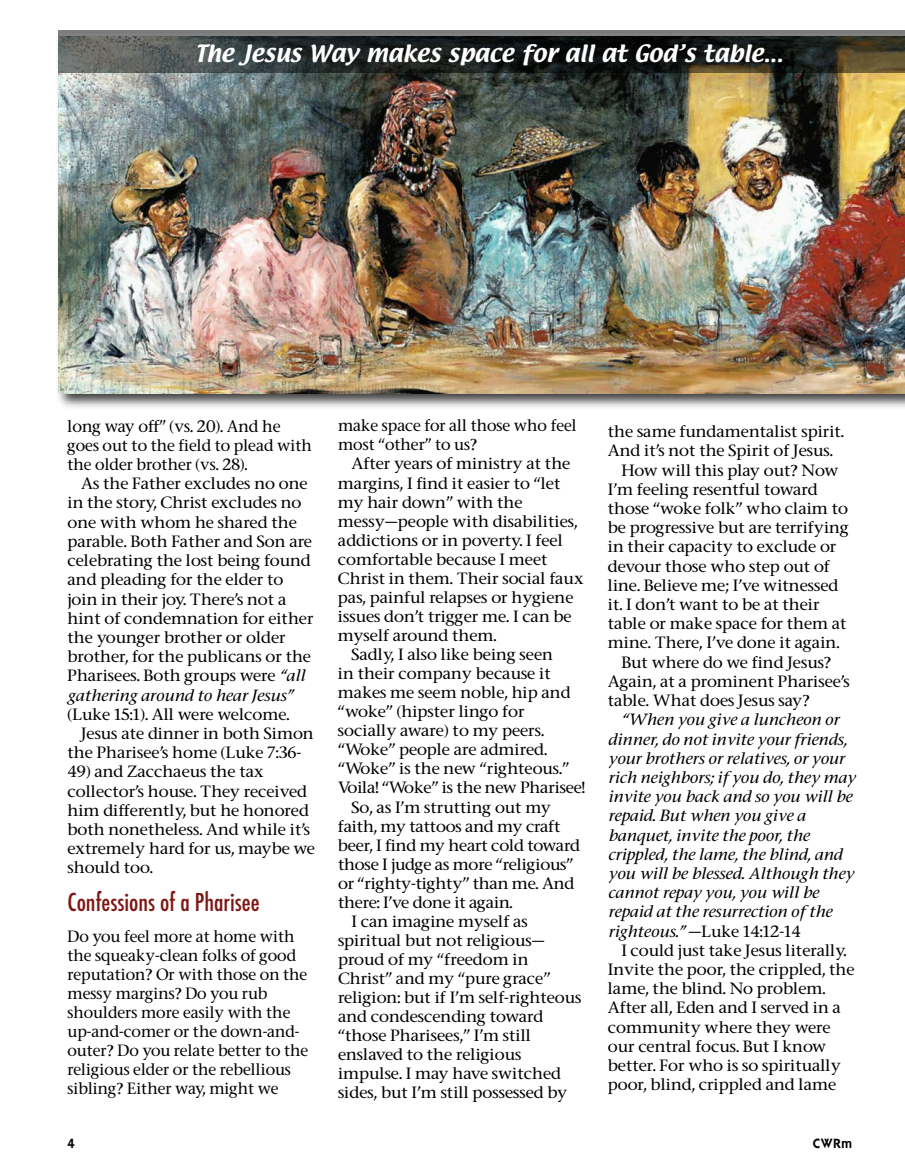
<style>
.page{position:relative;width:905px;height:1175px;background:#fff}
.page>*{position:absolute;margin:0;border:0;box-sizing:border-box;transform-origin:0 0}
.t1{font:500 condensed 24px "Futura";color:#7e1713}
.t2{font:21px "Textile";color:#fefefe;scale:1.05 1}
.t3{font:500 15.75px "Stone Serif";color:#000}
.t4{font:500 15.45px/19.2px "Stone Serif";color:#000;scale:1.05 1}
.t5{font:500 15.45px/19px "Stone Serif";color:#000}
.t6{font:italic 500 15.45px/19.2px "Stone Serif";color:#000;scale:1.05 1}
.t7{font:600 13.5px "ITC Kabel Std";color:#000}
.s1{font-style:italic}
.s2{font-style:normal}
</style>
<div class="page">
<img style="left:58px;top:30px;width:846px;height:377px">
<img style="left:59px;top:73px;width:845px;height:320px">
<div style="left:59px;top:30px;width:845px;height:43px;background:#000;opacity:.5"></div>
<h2 class="t2" style="left:195px;top:42px;width:561px">The Jesus Way makes space for all at God’s table...</h2>
<p class="t3" style="left:68px;top:417px;width:215px">long way off” (vs. 20). And he</p>
<p class="t5" style="left:68px;top:436px;width:246px">goes out to the field to plead with the older brother (vs. 28).</p>
<p class="t4" style="left:68px;top:474px;width:236px;text-indent:13px">As the Father excludes no one in the story, Christ excludes no one with whom he shared the parable. Both Father and Son are celebrating the lost being found and pleading for the elder to join in their joy. There’s not a hint of condemnation for either the younger brother or older brother, for the publicans or the<br>Pharisees. Both groups were <span class="s1">“all gathering around to hear Jesus”</span></p>
<p class="t4" style="left:68px;top:705px;width:213px">(Luke 15:1). All were welcome.</p>
<p class="t4" style="left:81px;top:724px;width:223px">Jesus ate dinner in both Simon</p>
<p class="t4" style="left:68px;top:743px;width:224px">the Pharisee’s home (Luke 7:36-</p>
<p class="t4" style="left:68px;top:762px;width:237px">49) and Zacchaeus the tax collector’s house. They received him differently, but he honored both nonetheless. And while it’s extremely hard for us, maybe we should too.</p>
<h1 class="t1" style="left:68px;top:888px;width:193px">Confessions of a Pharisee</h1>
<p class="t5" style="left:68px;top:927px;width:242px">Do you feel more at home with the squeaky-clean folks of good reputation? Or with those on the messy margins? Do you rub shoulders more easily with the up-and-comer or the down-and&shy;outer? Do you relate better to the religious elder or the rebellious sibling? Either way, might we</p>
<p class="t5" style="left:338px;top:416px;width:240px">make space for all those who feel most “other” to us?</p>
<p class="t4" style="left:351px;top:454px;width:210px">After years of ministry at the</p>
<p class="t4" style="left:338px;top:473px;width:213px">margins, I find it easier to “let</p>
<p class="t4" style="left:338px;top:492px;width:177px">my hair down” with the</p>
<p class="t4" style="left:338px;top:511px;width:230px">messy—people with disabilities,</p>
<p class="t4" style="left:338px;top:531px;width:216px">addictions or in poverty. I feel</p>
<p class="t4" style="left:338px;top:550px;width:201px">comfortable because I meet</p>
<p class="t4" style="left:338px;top:569px;width:236px">Christ in them. Their social faux</p>
<p class="t4" style="left:338px;top:588px;width:226px">pas, painful relapses or hygiene</p>
<p class="t4" style="left:338px;top:607px;width:224px">issues don’t trigger me. I can be</p>
<p class="t4" style="left:338px;top:626px;width:153px">myself around them.</p>
<p class="t4" style="left:351px;top:645px;width:193px">Sadly, I also like being seen</p>
<p class="t4" style="left:338px;top:664px;width:204px">in their company because it</p>
<p class="t4" style="left:338px;top:683px;width:223px">makes me seem noble, hip and</p>
<p class="t4" style="left:338px;top:702px;width:179px">“woke” (hipster lingo for</p>
<p class="t4" style="left:338px;top:721px;width:198px">socially aware) to my peers.</p>
<p class="t4" style="left:338px;top:740px;width:201px">“Woke” people are admired.</p>
<p class="t4" style="left:338px;top:759px;width:222px">“Woke” is the new “righteous.”</p>
<p class="t4" style="left:338px;top:778px;width:237px">Voila! “Woke” is the new Pharisee!</p>
<p class="t4" style="left:351px;top:797px;width:191px">So, as I’m strutting out my</p>
<p class="t4" style="left:338px;top:816px;width:213px">faith, my tattoos and my craft</p>
<p class="t4" style="left:338px;top:835px;width:232px">beer, I find my heart cold toward</p>
<p class="t4" style="left:338px;top:854px;width:225px">those I judge as more “religious”</p>
<p class="t4" style="left:338px;top:873px;width:226px">or “righty-tighty” than me. And</p>
<p class="t4" style="left:338px;top:892px;width:168px">there: I’ve done it again.</p>
<p class="t4" style="left:351px;top:912px;width:169px">I can imagine myself as</p>
<p class="t4" style="left:338px;top:931px;width:198px">spiritual but not religious—</p>
<p class="t4" style="left:338px;top:950px;width:183px">proud of my “freedom in</p>
<p class="t4" style="left:338px;top:969px;width:204px">Christ” and my “pure grace”</p>
<p class="t4" style="left:338px;top:988px;width:233px">religion: but if I’m self-righteous</p>
<p class="t4" style="left:338px;top:1007px;width:197px">and condescending toward</p>
<p class="t4" style="left:338px;top:1026px;width:185px">“those Pharisees,” I’m still</p>
<p class="t4" style="left:338px;top:1045px;width:176px">enslaved to the religious</p>
<p class="t4" style="left:338px;top:1064px;width:214px">impulse. I may have switched</p>
<p class="t4" style="left:338px;top:1083px;width:220px">sides, but I’m still possessed by</p>
<p class="t4" style="left:608px;top:422px;width:226px">the same fundamentalist spirit.</p>
<p class="t4" style="left:608px;top:441px;width:216px">And it’s not the Spirit of Jesus.</p>
<p class="t4" style="left:621px;top:460px;width:208px">How will this play out? Now</p>
<p class="t4" style="left:608px;top:480px;width:201px">I’m feeling resentful toward</p>
<p class="t4" style="left:608px;top:499px;width:230px">those “woke folk” who claim to</p>
<p class="t4" style="left:608px;top:518px;width:231px">be progressive but are terrifying</p>
<p class="t4" style="left:608px;top:537px;width:219px">in their capacity to exclude or</p>
<p class="t4" style="left:608px;top:556px;width:213px">devour those who step out of</p>
<p class="t4" style="left:608px;top:576px;width:221px">line. Believe me; I’ve witnessed</p>
<p class="t4" style="left:608px;top:595px;width:203px">it. I don’t want to be at their</p>
<p class="t4" style="left:608px;top:614px;width:229px">table or make space for them at</p>
<p class="t4" style="left:608px;top:633px;width:222px">mine. There, I’ve done it again.</p>
<p class="t4" style="left:621px;top:652px;width:201px">But where do we find Jesus?</p>
<p class="t4" style="left:608px;top:672px;width:232px">Again, at a prominent Pharisee’s</p>
<p class="t4" style="left:608px;top:691px;width:194px">table. What does Jesus say?</p>
<p class="t6" style="left:607px;top:710px;width:237px;text-indent:14px">“When you give a luncheon or dinner, do not invite your friends, your brothers or relatives, or your rich neighbors; if you do, they may invite you back and so you will be repaid. But when you give a banquet, invite the poor, the crippled, the lame, the blind, and you will be blessed. Although they cannot repay you, you will be repaid at the resurrection of the righteous.” <span class="s2">—Luke 14:12-14</span></p>
<p class="t4" style="left:607px;top:940px;width:236px;text-indent:14px">I could just take Jesus literally.<br>Invite the poor, the crippled, the lame, the blind. No problem.<br>After all, Eden and I served in a community where they were our central focus. But I know better. For who is so spiritually poor, blind, crippled and lame</p>
<p class="t7" style="left:68px;top:1138px;width:9px">4</p>
<p class="t7" style="left:812px;top:1138px;width:41px">CWRm</p>
</div>
